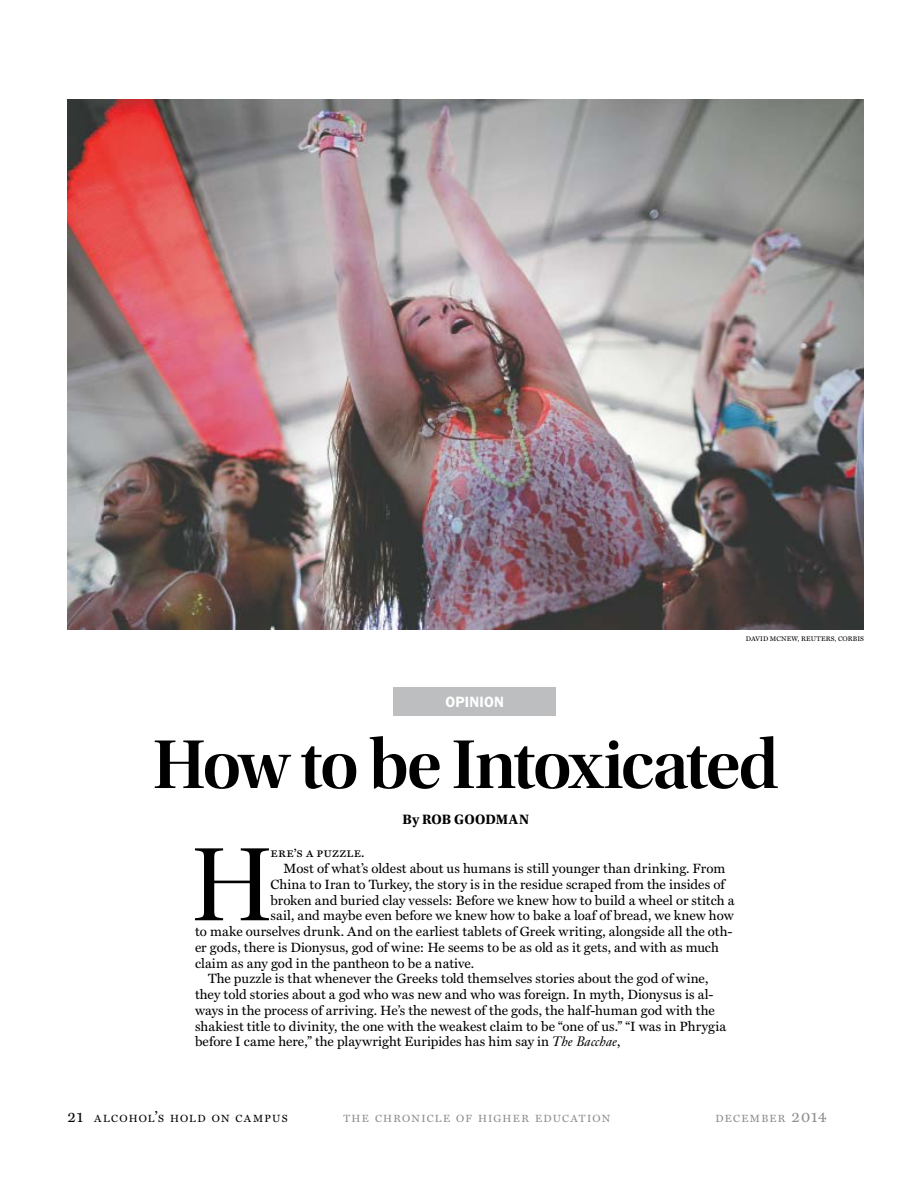
<style>
.page{position:relative;width:918px;height:1188px;background:#fff}
.page>*{position:absolute;margin:0;border:0;box-sizing:border-box;transform-origin:0 0}
.t1{font:108.9px "Utopia Std Disp";color:#000}
.t2{font:72px "Utopia Std Semibold Disp";letter-spacing:-.04em;color:#000}
.t3{font:600 15px "ITC Franklin Gothic Std";letter-spacing:.005em;color:#fff}
.t4{font:700 14.25px "Utopia Std";letter-spacing:.02em;color:#000}
.t5{font:13.5px "Miller Text";letter-spacing:.005em;color:#000}
.t6{font:13.5px "Miller Text ASC ASC";letter-spacing:.015em;color:#000}
.t7{font:10.5px "Miller Text";letter-spacing:.125em;color:#8a8c8e}
.t8{font:10.5px "Miller Text";letter-spacing:.115em;color:#000}
.t9{font:6.75px "Miller Text";letter-spacing:.025em;color:#000}
.s1{font-family:"Miller Text"}
.s2{font-family:"Janson Text LT Std";font-style:italic}
.s3{font-size:15px}
</style>
<div class="page">
<img style="left:68px;top:99px;width:796px;height:531px">
<div style="left:393px;top:688px;width:163px;height:28px;background:#bcbec0"></div>
<p class="t3" style="left:446px;top:693px;width:60px">OPINION</p>
<p class="t9" style="left:746px;top:634px;width:120px">DAVID MCNEW, REUTERS, CORBIS</p>
<h2 class="t2" style="left:153px;top:725px;width:627px">How to be Intoxicated</h2>
<p class="t4" style="left:402px;top:811px;width:128px">By ROB GOODMAN</p>
<h1 class="t1" style="left:193px;top:827px;width:80px">H</h1>
<p class="t6" style="left:270px;top:845px;width:96px">ere’s a puzzle<span class="s1">.</span></p>
<p class="t5" style="left:284px;top:861px;width:443px">Most of what’s oldest about us humans is still younger than drinking. From</p>
<p class="t5" style="left:270px;top:876px;width:456px">China to Iran to Turkey, the story is in the residue scraped from the insides of</p>
<p class="t5" style="left:270px;top:892px;width:466px">broken and buried clay vessels: Before we knew how to build a wheel or stitch a</p>
<p class="t5" style="left:270px;top:908px;width:465px">sail, and maybe even before we knew how to bake a loaf of bread, we knew how</p>
<p class="t5" style="left:195px;top:924px;width:539px">to make ourselves drunk. And on the earliest tablets of Greek writing, alongside all the oth-</p>
<p class="t5" style="left:195px;top:939px;width:525px">er gods, there is Dionysus, god of wine: He seems to be as old as it gets, and with as much</p>
<p class="t5" style="left:195px;top:955px;width:281px">claim as any god in the pantheon to be a native.</p>
<p class="t5" style="left:208px;top:971px;width:502px">The puzzle is that whenever the Greeks told themselves stories about the god of wine,</p>
<p class="t5" style="left:195px;top:987px;width:520px">they told stories about a god who was new and who was foreign. In myth, Dionysus is al-</p>
<p class="t5" style="left:195px;top:1002px;width:521px">ways in the process of arriving. He’s the newest of the gods, the half-human god with the</p>
<p class="t5" style="left:195px;top:1018px;width:533px">shakiest title to divinity, the one with the weakest claim to be “one of us.” “I was in Phrygia</p>
<p class="t5" style="left:195px;top:1034px;width:427px">before I came here,” the playwright Euripides has him say in <span class="s2">The Bacchae</span>,</p>
<p class="t8" style="left:68px;top:1113px;width:222px"><span class="s3">21</span> ALCOHOL<span class="s3">’</span>S HOLD ON CAMPUS</p>
<p class="t7" style="left:343px;top:1113px;width:268px">THE CHRONICLE OF HIGHER EDUCATION</p>
<p class="t7" style="left:716px;top:1113px;width:113px">DECEMBER <span class="s3">2014</span></p>
</div>
